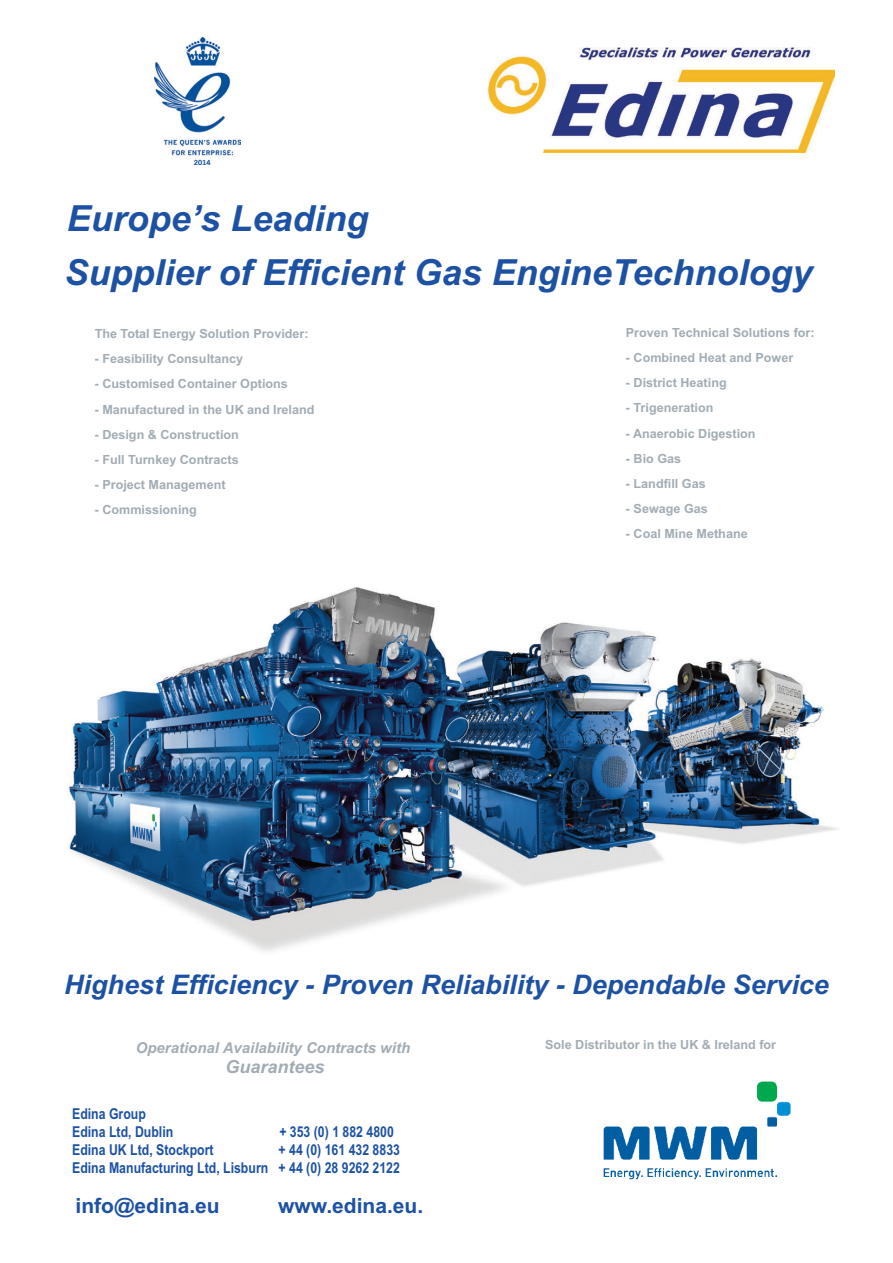
<style>
.page{position:relative;width:893px;height:1263px;background:#fff}
.page>*{position:absolute;margin:0;border:0;box-sizing:border-box;transform-origin:0 0}
.t1{font:italic 700 36px "Arial";color:#1c51a3}
.t2{font:italic 700 27px "Arial";color:#1c51a3}
.t3{font:700 21px "Arial";color:#1c51a3}
.t4{font:italic 700 18px "Arial";color:#a1acb4}
.t5{font:700 15px/18px "Arial Narrow";color:#1c51a3}
.t6{font:italic 700 15px "Arial";color:#a1acb4}
.t7{font:700 12.6px "Arial";color:#a1acb4}
</style>
<div class="page">
<img style="left:488px;top:48px;width:346px;height:104px">
<img style="left:69px;top:586px;width:769px;height:366px">
<img style="left:603px;top:1081px;width:188px;height:99px">
<img style="left:154px;top:38px;width:87px;height:126px">
<h1 class="t1" style="left:67px;top:195px;width:303px">Europe’s Leading</h1>
<h1 class="t1" style="left:64px;top:248px;width:750px">Supplier of Efficient Gas EngineTechnology</h1>
<p class="t7" style="left:626px;top:324px;width:190px">Proven Technical Solutions for:</p>
<p class="t7" style="left:626px;top:349px;width:169px">- Combined Heat and Power</p>
<p class="t7" style="left:626px;top:374px;width:102px">- District Heating</p>
<p class="t7" style="left:626px;top:400px;width:89px">- Trigeneration</p>
<p class="t7" style="left:626px;top:425px;width:131px">- Anaerobic Digestion</p>
<p class="t7" style="left:626px;top:450px;width:57px">- Bio Gas</p>
<p class="t7" style="left:626px;top:475px;width:81px">- Landfill Gas</p>
<p class="t7" style="left:626px;top:500px;width:83px">- Sewage Gas</p>
<p class="t7" style="left:626px;top:526px;width:123px">- Coal Mine Methane</p>
<p class="t7" style="left:95px;top:325px;width:215px">The Total Energy Solution Provider:</p>
<p class="t7" style="left:95px;top:350px;width:150px">- Feasibility Consultancy</p>
<p class="t7" style="left:95px;top:376px;width:195px">- Customised Container Options</p>
<p class="t7" style="left:95px;top:401px;width:221px">- Manufactured in the UK and Ireland</p>
<p class="t7" style="left:95px;top:426px;width:146px">- Design &amp; Construction</p>
<p class="t7" style="left:95px;top:451px;width:145px">- Full Turnkey Contracts</p>
<p class="t7" style="left:95px;top:476px;width:132px">- Project Management</p>
<p class="t7" style="left:95px;top:502px;width:104px">- Commissioning</p>
<h2 class="t2" style="left:64px;top:966px;width:766px">Highest Efficiency - Proven Reliability - Dependable Service</h2>
<p class="t6" style="left:136px;top:1038px;width:276px">Operational Availability Contracts with</p>
<h3 class="t4" style="left:226px;top:1055px;width:101px">Guarantees</h3>
<p class="t5" style="left:72px;top:1103px;width:103px">Edina Group<br>Edina Ltd, Dublin</p>
<p class="t5" style="left:279px;top:1121px;width:116px">+ 353 (0) 1 882 4800</p>
<p class="t5" style="left:72px;top:1139px;width:143px">Edina UK Ltd, Stockport</p>
<p class="t5" style="left:72px;top:1139px;width:329px;text-align:right">+ 44 (0) 161 432 8833<br>Edina Manufacturing Ltd, Lisburn + 44 (0) 28 9262 2122</p>
<h3 class="t3" style="left:76px;top:1191px;width:146px">info@edina.eu</h3>
<h3 class="t3" style="left:278px;top:1191px;width:147px">www.edina.eu.</h3>
<p class="t7" style="left:545px;top:1036px;width:233px">Sole Distributor in the UK &amp; Ireland for</p>
</div>
